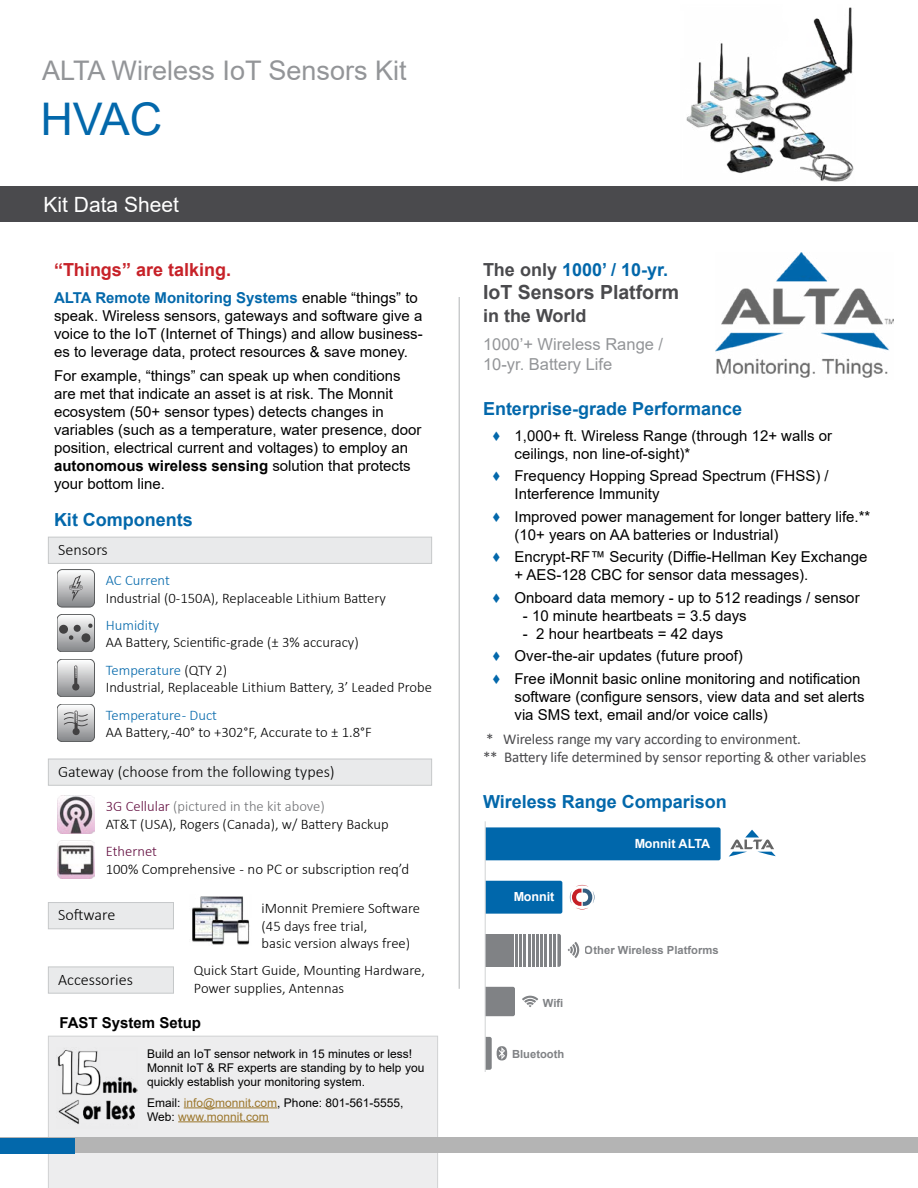
<style>
.page{position:relative;width:918px;height:1188px;background:#fff}
.page>*{position:absolute;margin:0;border:0;box-sizing:border-box;transform-origin:0 0}
.t1{font:45px "Arial";color:#0368ab}
.t2{font:27px "Arial";color:#939598}
.t3{font:21px "Arial";color:#fff}
.t4{font:700 19.5px "Arial";color:#4a4a4d}
.t5{font:700 18px "Arial";color:#0368ab}
.t6{font:700 18px "Arial";color:#c72128}
.t7{font:700 18px "Arial";color:#4a4a4d}
.t8{font:700 17.55px "Arial";color:#0067ab}
.t9{font:16.5px/19.8px "Arial";color:#939598}
.t10{font:300 16.05px "Calibri";color:#000}
.t11{font:15px/18px "Arial";color:#000}
.t12{font:15px/17.2px "Calibri";letter-spacing:-.01em;color:#4a4a4d}
.t13{font:300 15px "Calibri";color:#000}
.t14{font:700 15px "Arial";color:#000}
.t15{font:300 14.7px/17.5px "Calibri";color:#000}
.t16{font:300 14.7px "Calibri";color:#0368ab}
.t17{font:300 14.7px "Calibri";color:#630e40}
.t18{font:700 12.6px "Arial";color:#fff}
.t19{font:12px/14px "Arial";color:#000}
.t20{font:700 11.25px "Arial";color:#808285}
.s1{font-weight:700;color:#0368ab}
.s2{font-weight:700}
.s3{color:#0368ab}
.s4{color:#630e40}
.s5{color:#717275}
.s6{font-size:14.7px}
.s7{color:#9c772c}
.s8{color:#4a4a4d}
.s9{font-family:"Segoe UI";font-size:13.5px;color:#0368ab}
</style>
<div class="page">
<div style="left:0;top:186px;width:918px;height:35px;background:#4a4a4d"></div>
<hr style="left:459px;top:297px;width:1px;height:692px;background:#b1b4b6">
<img style="left:716px;top:252px;width:177px;height:126px">
<div style="left:486px;top:827px;width:235px;height:33px;background:#0067ab"></div>
<div style="left:486px;top:881px;width:76px;height:33px;background:#0067ab"></div>
<svg style="left:557px;top:934px;width:4px;height:33px"></svg>
<svg style="left:486px;top:987px;width:52px;height:83px"></svg>
<svg style="left:570px;top:885px;width:24px;height:24px"></svg>
<svg style="left:568px;top:942px;width:11px;height:16px"></svg>
<div style="left:485px;top:934px;width:29px;height:33px;background:#808285"></div>
<hr style="left:515px;top:934px;width:2px;height:33px;background:#808285">
<hr style="left:520px;top:934px;width:2px;height:33px;background:#808285">
<hr style="left:524px;top:934px;width:2px;height:33px;background:#808285">
<hr style="left:528px;top:934px;width:2px;height:33px;background:#808285">
<hr style="left:532px;top:934px;width:2px;height:33px;background:#808285">
<hr style="left:536px;top:934px;width:2px;height:33px;background:#808285">
<hr style="left:541px;top:934px;width:2px;height:33px;background:#808285">
<hr style="left:545px;top:934px;width:2px;height:33px;background:#808285">
<hr style="left:549px;top:934px;width:2px;height:33px;background:#808285">
<hr style="left:553px;top:934px;width:2px;height:33px;background:#808285">
<svg style="left:729px;top:830px;width:47px;height:27px"></svg>
<hr style="left:485px;top:822px;width:1px;height:250px;background:#d1d3d4">
<div style="left:48px;top:1036px;width:390px;height:152px;background:#ededee"></div>
<hr style="left:184px;top:1107px;width:93px;height:1px;background:#9c772c">
<hr style="left:178px;top:1121px;width:91px;height:1px;background:#9c772c">
<img style="left:57px;top:1047px;width:81px;height:81px">
<div style="left:0;top:1138px;width:918px;height:15px;background:#b4b4b4"></div>
<div style="left:0;top:1138px;width:75px;height:16px;background:#0368ab"></div>
<div style="left:48px;top:902px;width:126px;height:27px;background:#e9eaeb;border:1px solid #b1b4b6"></div>
<div style="left:48px;top:967px;width:126px;height:27px;background:#e9eaeb;border:1px solid #b1b4b6"></div>
<div style="left:48px;top:537px;width:384px;height:27px;background:#e9eaeb;border:1px solid #b1b4b6"></div>
<div style="left:48px;top:759px;width:384px;height:27px;background:#e9eaeb;border:1px solid #b1b4b6"></div>
<img style="left:192px;top:896px;width:58px;height:49px">
<svg style="left:57px;top:570px;width:38px;height:37px"></svg>
<img style="left:57px;top:796px;width:38px;height:37px">
<img style="left:57px;top:841px;width:38px;height:37px">
<svg style="left:57px;top:614px;width:38px;height:38px"></svg>
<svg style="left:57px;top:659px;width:38px;height:38px"></svg>
<svg style="left:57px;top:704px;width:38px;height:38px"></svg>
<img style="left:686px;top:7px;width:168px;height:175px">
<h2 class="t2" style="left:42px;top:52px;width:366px">ALTA Wireless IoT Sensors Kit</h2>
<h1 class="t1" style="left:40px;top:88px;width:123px">HVAC</h1>
<h3 class="t3" style="left:44px;top:190px;width:137px">Kit Data Sheet</h3>
<p class="t6" style="left:54px;top:257px;width:179px">“Things” are talking.</p>
<p class="t11" style="left:54px;top:288px;width:370px"><span class="s1">ALTA Remote Monitoring Systems</span> enable “things” to speak. Wireless sensors, gateways and software give a voice to the IoT (Internet of Things) and allow business&shy;es to leverage data, protect resources &amp; save money.</p>
<p class="t11" style="left:54px;top:366px;width:369px">For example, “things” can speak up when conditions are met that indicate an asset is at risk. The Monnit ecosystem (50+ sensor types) detects changes in variables (such as a temperature, water presence, door position, electrical current and voltages) to employ an <span class="s2">autonomous wireless sensing</span> solution that protects your bottom line.</p>
<p class="t5" style="left:54px;top:507px;width:140px">Kit Components</p>
<p class="t10" style="left:58px;top:540px;width:51px">Sensors</p>
<p class="t16" style="left:106px;top:571px;width:66px">AC Current</p>
<p class="t15" style="left:106px;top:589px;width:282px">Industrial (0-150A), Replaceable Lithium Battery</p>
<p class="t16" style="left:106px;top:616px;width:55px">Humidity</p>
<p class="t15" style="left:106px;top:629px;width:255px;line-height:27.3px">AA Battery, Scientific-grade (± 3% accuracy)<br><span class="s3">Temperature</span> (QTY 2)</p>
<p class="t15" style="left:106px;top:678px;width:328px">Industrial, Replaceable Lithium Battery, 3’ Leaded Probe</p>
<p class="t16" style="left:106px;top:706px;width:113px">Temperature - Duct</p>
<p class="t15" style="left:106px;top:723px;width:268px">AA Battery, -40° to +302°F, Accurate to ± 1.8°F</p>
<p class="t10" style="left:58px;top:761px;width:278px">Gateway (choose from the following types)</p>
<p class="t15" style="left:106px;top:797px;width:284px"><span class="s4">3G Cellular</span> <span class="s5">(pictured in the kit above)<br></span>AT&amp;T (USA), Rogers (Canada), w/ Battery Backup</p>
<p class="t17" style="left:106px;top:842px;width:53px">Ethernet</p>
<p class="t13" style="left:106px;top:860px;width:305px"><span class="s6">100%</span> Comprehensive - no PC or subscription req’d</p>
<p class="t10" style="left:58px;top:905px;width:59px">Software</p>
<p class="t10" style="left:58px;top:969px;width:76px">Accessories</p>
<p class="t15" style="left:262px;top:899px;width:160px">iMonnit Premiere Software (45 days free trial,<br>basic version always free)</p>
<p class="t15" style="left:194px;top:961px;width:233px">Quick Start Guide, Mounting Hardware,<br>Power supplies, Antennas</p>
<p class="t14" style="left:59px;top:1012px;width:143px">FAST System Setup</p>
<p class="t19" style="left:147px;top:1046px;width:279px">Build an IoT sensor network in 15 minutes or less!<br>Monnit IoT &amp; RF experts are standing by to help you quickly establish your monitoring system.</p>
<p class="t19" style="left:147px;top:1095px;width:258px">Email: <span class="s7">info@monnit.com</span>, Phone: 801-561-5555,<br>Web: <span class="s7">www.monnit.com</span></p>
<p class="t5" style="left:483px;top:257px;width:187px"><span class="s8">The only</span> 1000’ / 10-yr.</p>
<h3 class="t4" style="left:483px;top:278px;width:198px">IoT Sensors Platform</h3>
<p class="t7" style="left:483px;top:302px;width:105px">in the World</p>
<p class="t9" style="left:483px;top:335px;width:182px">1000’+ Wireless Range /<br>10-yr. Battery Life</p>
<p class="t5" style="left:483px;top:396px;width:261px">Enterprise-grade Performance</p>
<p class="t11" style="left:514px;top:426px;width:319px;text-indent:-23px"><span class="s9">♦</span> 1,000+ ft. Wireless Range (through 12+ walls or ceilings, non line-of-sight)*</p>
<p class="t11" style="left:514px;top:467px;width:316px;text-indent:-23px"><span class="s9">♦</span> Frequency Hopping Spread Spectrum (FHSS) /<br>Interference Immunity</p>
<p class="t11" style="left:514px;top:507px;width:357px;text-indent:-23px"><span class="s9">♦</span> Improved power management for longer battery life.** (10+ years on AA batteries or Industrial)</p>
<p class="t11" style="left:514px;top:548px;width:355px;text-indent:-23px"><span class="s9">♦</span> Encrypt-RF™ Security (Diffie-Hellman Key Exchange + AES-128 CBC for sensor data messages).</p>
<p class="t11" style="left:492px;top:588px;width:369px"><span class="s9">♦</span> Onboard data memory - up to 512 readings / sensor</p>
<p class="t11" style="left:523px;top:606px;width:225px">- 10 minute heartbeats = 3.5 days</p>
<p class="t11" style="left:492px;top:622px;width:370px;line-height:22.5px;text-indent:31px">- 2 hour heartbeats = 42 days<br><span class="s9">♦</span> Over-the-air updates (future proof)<br><span class="s9">♦</span> Free iMonnit basic online monitoring and notification</p>
<p class="t11" style="left:514px;top:687px;width:352px">software (configure sensors, view data and set alerts via SMS text, email and/or voice calls)</p>
<p class="t12" style="left:483px;top:730px;width:385px">* Wireless range my vary according to environment.<br>** Battery life determined by sensor reporting &amp; other variables</p>
<p class="t8" style="left:485px;top:784px;width:239px">Wireless Range Comparison</p>
<p class="t5" style="left:483px;top:789px;width:245px">Wireless Range Comparison</p>
<p class="t18" style="left:513px;top:888px;width:43px">Monnit</p>
<p class="t20" style="left:543px;top:995px;width:22px">Wifi</p>
<p class="t20" style="left:512px;top:1046px;width:54px">Bluetooth</p>
<p class="t18" style="left:634px;top:834px;width:78px">Monnit ALTA</p>
<p class="t20" style="left:585px;top:942px;width:135px">Other Wireless Platforms</p>
</div>
